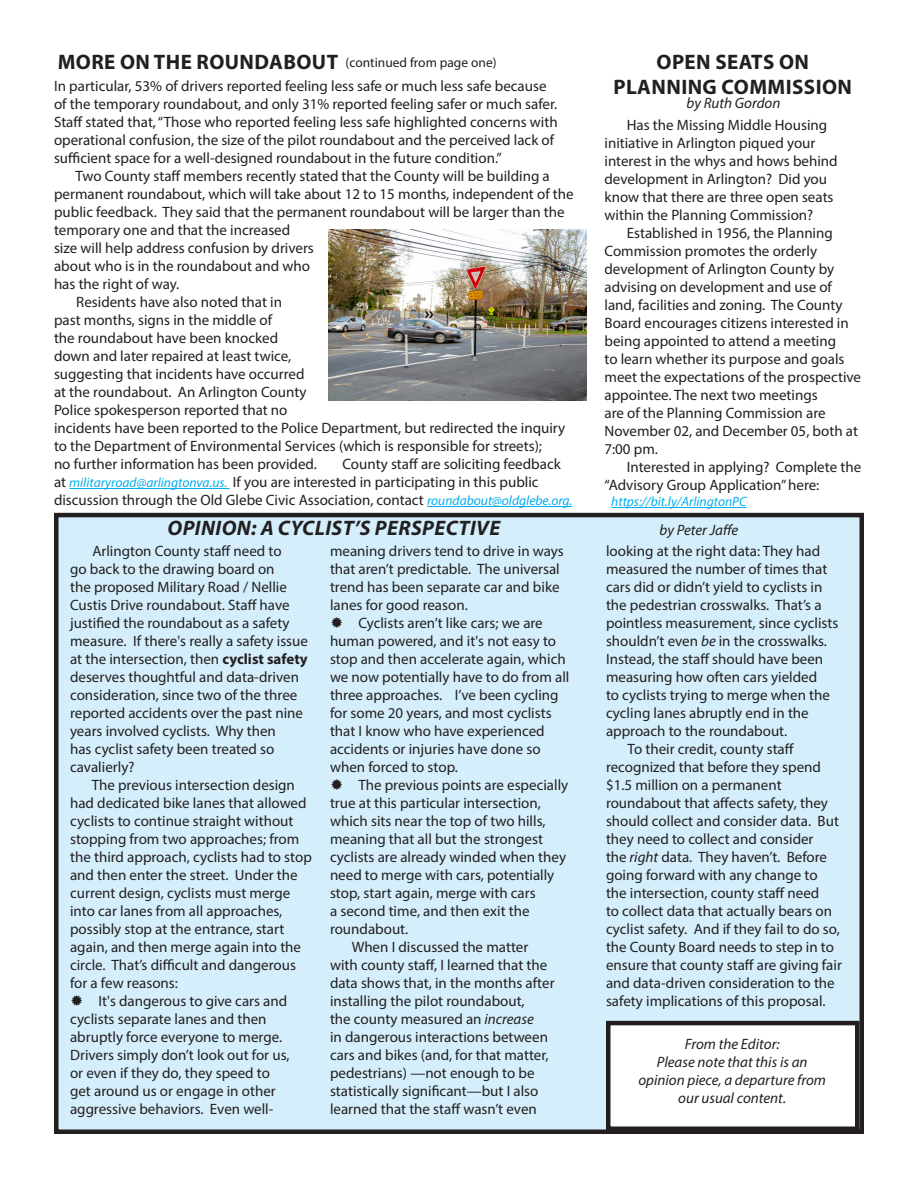
<style>
.page{position:relative;width:918px;height:1188px;background:#fff}
.page>*{position:absolute;margin:0;border:0;box-sizing:border-box;transform-origin:0 0}
.STORY_HEADING{font:700 21px/25.2px "Myriad Pro";letter-spacing:.02em;color:#231f20;text-align:center}
.STORY_HEADING-2{font:italic 700 21px "Myriad Pro";letter-spacing:.02em;color:#231f20}
.t1{font:15px/18px "Myriad Pro";color:#231f20}
.author{font:italic 15px/18px "Myriad Pro";color:#231f20;text-align:center}
.web_link{font:italic 13.5px "Myriad Pro";color:#00aeef}
.t2{font:13.5px "Myriad Pro";color:#231f20}
.s1{font-weight:700}
.s2{font-style:italic;font-size:13.5px;color:#00aeef}
.s3{font-style:italic}
</style>
<div class="page">
<hr style="left:69px;top:488px;width:161px;height:1px;background:#00aeef">
<hr style="left:427px;top:506px;width:145px;height:1px;background:#00aeef">
<hr style="left:611px;top:507px;width:136px;height:1px;background:#00aeef">
<img style="left:328px;top:230px;width:258px;height:171px">
<div style="left:56px;top:515px;width:806px;height:617px;background:#d4effb"></div>
<div style="left:54px;top:513px;width:810px;height:621px;border:4px solid #231f20"></div>
<div style="left:608px;top:1023px;width:249px;height:106px;background:#fff"></div>
<div style="left:606px;top:1021px;width:254px;height:110px;border:4px solid #231f20"></div>
<p class="STORY_HEADING" style="left:58px;top:49px;width:282px">MORE ON THE ROUNDABOUT</p>
<p class="t2" style="left:346px;top:54px;width:153px">(continued from page one)</p>
<p class="STORY_HEADING" style="left:613px;top:49px;width:240px">OPEN SEATS ON<br>PLANNING COMMISSION</p>
<p class="author" style="left:687px;top:93px;width:95px">by Ruth Gordon</p>
<p class="t1" style="left:604px;top:116px;width:235px;text-indent:22px">Has the Missing Middle Housing initiative in Arlington piqued your interest in the whys and hows behind development in Arlington? Did you know that there are three open seats within the Planning Commission?</p>
<p class="t1" style="left:604px;top:224px;width:258px;text-indent:22px">Established in 1956, the Planning Commission promotes the orderly development of Arlington County by advising on development and use of land, facilities and zoning. The County Board encourages citizens interested in being appointed to attend a meeting<br>to learn whether its purpose and goals meet the expectations of the prospective appointee. The next two meetings<br>are of the Planning Commission are November 02, and December 05, both at 7:00 pm.</p>
<p class="t1" style="left:604px;top:458px;width:258px;text-indent:22px">Interested in applying? Complete the “Advisory Group Application” here:</p>
<p class="web_link" style="left:611px;top:493px;width:137px">https://bit.ly/ArlingtonPC</p>
<p class="STORY_HEADING-2" style="left:167px;top:514px;width:334px">OPINION: A CYCLIST’S PERSPECTIVE</p>
<p class="author" style="left:660px;top:521px;width:80px">by Peter Jaffe</p>
<p class="t1" style="left:70px;top:542px;width:239px;text-indent:22px">Arlington County staff need to<br>go back to the drawing board on<br>the proposed Military Road / Nellie Custis Drive roundabout. Staff have justified the roundabout as a safety measure. If there's really a safety issue at the intersection, then <span class="s1">cyclist safety </span>deserves thoughtful and data-driven consideration, since two of the three reported accidents over the past nine years involved cyclists. Why then<br>has cyclist safety been treated so cavalierly?</p>
<p class="t1" style="left:70px;top:776px;width:243px;text-indent:22px">The previous intersection design had dedicated bike lanes that allowed cyclists to continue straight without stopping from two approaches; from the third approach, cyclists had to stop and then enter the street. Under the current design, cyclists must merge into car lanes from all approaches, possibly stop at the entrance, start again, and then merge again into the circle. That’s difficult and dangerous for a few reasons:</p>
<p class="t1" style="left:70px;top:992px;width:221px;text-indent:28px">It's dangerous to give cars and cyclists separate lanes and then abruptly force everyone to merge.<br>Drivers simply don’t look out for us, or even if they do, they speed to get around us or engage in other aggressive behaviors. Even well-</p>
<p class="t1" style="left:54px;top:77px;width:505px">In particular, 53% of drivers reported feeling less safe or much less safe because of the temporary roundabout, and only 31% reported feeling safer or much safer.<br>Staff stated that, “Those who reported feeling less safe highlighted concerns with operational confusion, the size of the pilot roundabout and the perceived lack of sufficient space for a well-designed roundabout in the future condition.”</p>
<p class="t1" style="left:54px;top:167px;width:521px;text-indent:22px">Two County staff members recently stated that the County will be building a permanent roundabout, which will take about 12 to 15 months, independent of the public feedback. They said that the permanent roundabout will be larger than the temporary one and that the increased<br>size will help address confusion by drivers<br>about who is in the roundabout and who<br>has the right of way.</p>
<p class="t1" style="left:54px;top:293px;width:513px;text-indent:22px">Residents have also noted that in<br>past months, signs in the middle of<br>the roundabout have been knocked<br>down and later repaired at least twice,<br>suggesting that incidents have occurred<br>at the roundabout. An Arlington County<br>Police spokesperson reported that no<br>incidents have been reported to the Police Department, but redirected the inquiry to the Department of Environmental Services (which is responsible for streets);<br>no further information has been provided.</p>
<p class="t1" style="left:54px;top:455px;width:520px;text-indent:288px">County staff are soliciting feedback at <span class="s2">militaryroad@arlingtonva.us.</span> If you are interested in participating in this public discussion through the Old Glebe Civic Association, contact <span class="s2">roundabout@oldglebe.org.</span></p>
<p class="t1" style="left:330px;top:542px;width:235px">meaning drivers tend to drive in ways that aren’t predictable. The universal trend has been separate car and bike lanes for good reason.</p>
<p class="t1" style="left:330px;top:614px;width:241px;text-indent:28px">Cyclists aren’t like cars; we are human powered, and it's not easy to stop and then accelerate again, which we now potentially have to do from all three approaches. I’ve been cycling for some 20 years, and most cyclists that I know who have experienced accidents or injuries have done so when forced to stop.</p>
<p class="t1" style="left:330px;top:776px;width:240px;text-indent:28px">The previous points are especially true at this particular intersection, which sits near the top of two hills, meaning that all but the strongest cyclists are already winded when they need to merge with cars, potentially stop, start again, merge with cars<br>a second time, and then exit the roundabout.</p>
<p class="t1" style="left:330px;top:938px;width:226px;text-indent:22px">When I discussed the matter with county staff, I learned that the data shows that, in the months after installing the pilot roundabout,<br>the county measured an <span class="s3">increase<br></span>in dangerous interactions between cars and bikes (and, for that matter, pedestrians) —not enough to be statistically significant—but I also learned that the staff wasn’t even</p>
<p class="t1" style="left:606px;top:542px;width:234px">looking at the right data: They had measured the number of times that cars did or didn’t yield to cyclists in the pedestrian crosswalks. That’s a pointless measurement, since cyclists shouldn’t even <span class="s3">be</span> in the crosswalks.<br>Instead, the staff should have been measuring how often cars yielded<br>to cyclists trying to merge when the cycling lanes abruptly end in the approach to the roundabout.</p>
<p class="t1" style="left:606px;top:740px;width:237px;text-indent:22px">To their credit, county staff recognized that before they spend $1.5 million on a permanent roundabout that affects safety, they should collect and consider data. But they need to collect and consider<br>the <span class="s3">right</span> data. They haven’t. Before going forward with any change to the intersection, county staff need<br>to collect data that actually bears on cyclist safety. And if they fail to do so, the County Board needs to step in to ensure that county staff are giving fair and data-driven consideration to the safety implications of this proposal.</p>
<p class="author" style="left:685px;top:1034px;width:97px">From the Editor:</p>
<p class="author" style="left:638px;top:1052px;width:189px">Please note that this is an opinion piece, a departure from our usual content.</p>
</div>
